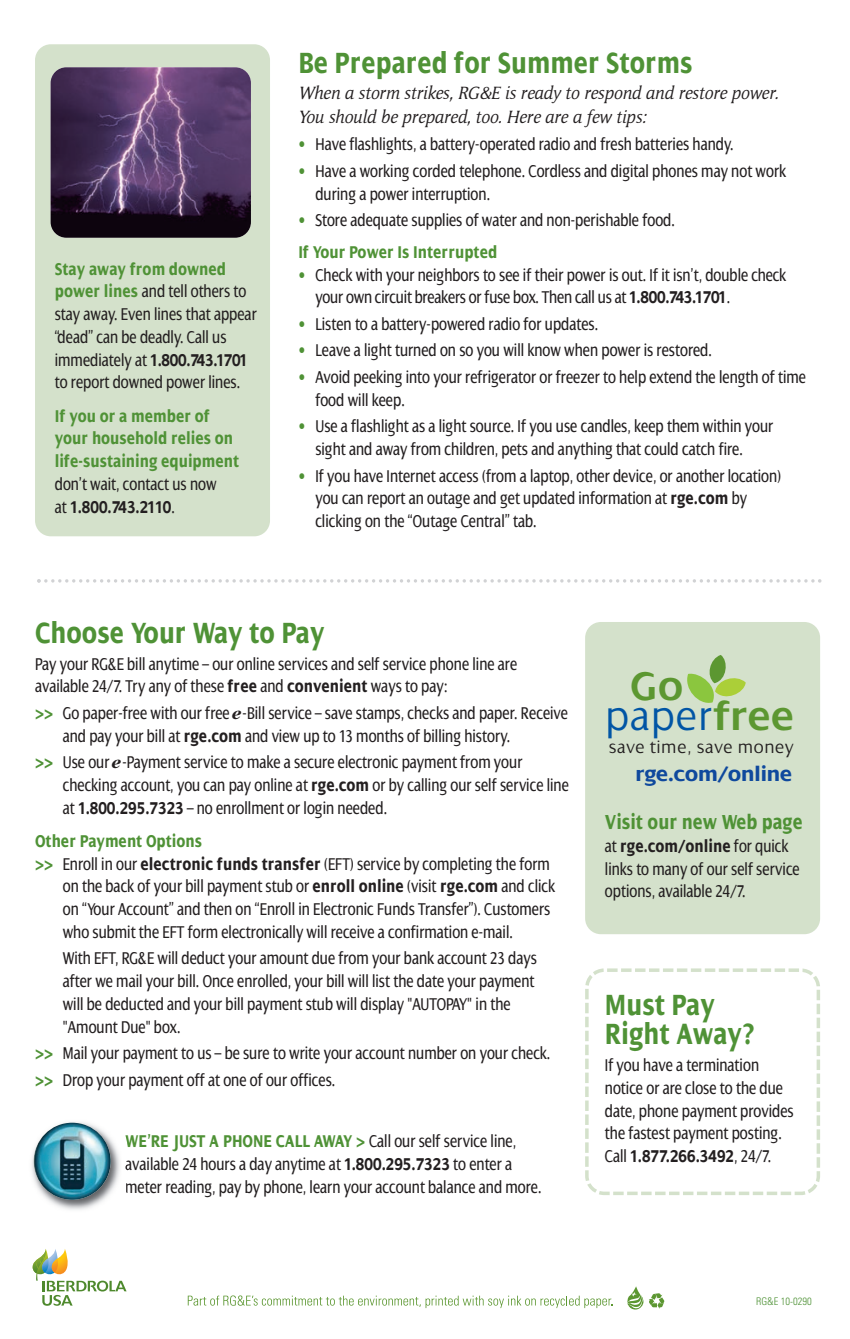
<style>
.page{position:relative;width:850px;height:1339px;background:#fff}
.page>*{position:absolute;margin:0;border:0;box-sizing:border-box;transform-origin:0 0}
.t1{font:300 43.05px "Dialog";letter-spacing:.02em;color:#0155a5}
.t2{font:600 43.05px "Dialog";color:#5c9731}
.t3{font:700 condensed 31.5px/29.8px "Dialog";color:#4f9236}
.t4{font:700 condensed 21.88px "Dialog";color:#4f9236}
.t5{font:700 21.88px "Dialog";color:#0f499d}
.t6{font:condensed 18.38px/22.8px "Dialog";color:#231f20}
.t7{font:italic 18.38px/24.5px "Memento";letter-spacing:-.005em;color:#231f20}
.t8{font:700 condensed 18.38px/22.8px "Dialog";color:#4f9236}
.t9{font:300 18.38px "Dialog";letter-spacing:.03em;color:#231f20}
.t10{font:300 condensed 10.5px "Univers";color:#4f9236}
.s1{font-weight:700;color:#4f9236}
.s2{font-weight:700}
.s3{color:#4f9236}
.s4{font-family:"Univers";font-weight:700;color:#4f9236}
.s5{font-family:"Garamond";font-weight:700;font-style:italic;font-stretch:normal}
.s6{font-weight:600;color:#5c9731}
</style>
<div class="page">
<div style="left:585px;top:622px;width:235px;height:312px;background:#d4e1cb;border-radius:16px"></div>
<svg style="left:585px;top:968px;width:235px;height:227px"></svg>
<svg style="left:595px;top:1188px;width:18px;height:7px"></svg>
<div style="left:35px;top:44px;width:235px;height:492px;background:#d4e1cb;border-radius:16px"></div>
<svg style="left:37px;top:579px;width:784px;height:4px"></svg>
<svg style="left:33px;top:1249px;width:94px;height:56px"></svg>
<svg style="left:627px;top:1286px;width:38px;height:23px"></svg>
<svg style="left:188px;top:1295px;width:424px;height:13px"></svg>
<img style="left:51px;top:67px;width:200px;height:171px;border-radius:16px">
<img style="left:31px;top:1122px;width:89px;height:88px">
<img style="left:34px;top:1122px;width:77px;height:77px;border-radius:50%">
<svg style="left:687px;top:655px;width:58px;height:48px"></svg>
<p class="t6" style="left:55px;top:257px;width:203px"><span class="s1">Stay away from downed power lines</span> and tell others to stay away. Even lines that appear “dead” can be deadly. Call us immediately at <span class="s2">1.800.743.1701 </span>to report downed power lines.</p>
<p class="t8" style="left:55px;top:404px;width:186px">If you or a member of your household relies on life-sustaining equipment</p>
<p class="t6" style="left:55px;top:472px;width:163px">don’t wait, contact us now at <span class="s2">1.800.743.2110</span>.</p>
<h2 class="t3" style="left:298px;top:47px;width:396px">Be Prepared for Summer Storms</h2>
<p class="t7" style="left:298px;top:80px;width:481px">When a storm strikes, RG&amp;E is ready to respond and restore power.<br>You should be prepared, too. Here are a few tips:</p>
<p class="t6" style="left:298px;top:133px;width:437px"><span class="s3">•</span> Have flashlights, a battery-operated radio and fresh batteries handy.</p>
<p class="t6" style="left:315px;top:159px;width:472px;text-indent:-17px"><span class="s3">•</span> Have a working corded telephone. Cordless and digital phones may not work during a power interruption.</p>
<p class="t6" style="left:298px;top:204px;width:378px;line-height:31.5px"><span class="s3">•</span> Store adequate supplies of water and non-perishable food.<br><span class="s1">If Your Power Is Interrupted</span></p>
<p class="t6" style="left:315px;top:263px;width:472px;text-indent:-17px"><span class="s3">•</span> Check with your neighbors to see if their power is out. If it isn’t, double check your own circuit breakers or fuse box. Then call us at <span class="s2">1.800.743.1701</span>.</p>
<p class="t6" style="left:298px;top:312px;width:301px"><span class="s3">•</span> Listen to a battery-powered radio for updates.</p>
<p class="t6" style="left:298px;top:339px;width:415px"><span class="s3">•</span> Leave a light turned on so you will know when power is restored.</p>
<p class="t6" style="left:315px;top:365px;width:492px;text-indent:-17px"><span class="s3">•</span> Avoid peeking into your refrigerator or freezer to help extend the length of time food will keep.</p>
<p class="t6" style="left:315px;top:415px;width:459px;text-indent:-17px"><span class="s3">•</span> Use a flashlight as a light source. If you use candles, keep them within your sight and away from children, pets and anything that could catch fire.</p>
<p class="t6" style="left:315px;top:464px;width:467px;text-indent:-17px"><span class="s3">•</span> If you have Internet access (from a laptop, other device, or another location) you can report an outage and get updated information at <span class="s2">rge.com</span> by clicking on the “Outage Central” tab.</p>
<h2 class="t3" style="left:35px;top:617px;width:291px">Choose Your Way to Pay</h2>
<p class="t6" style="left:35px;top:652px;width:484px">Pay your RG&amp;E bill anytime – our online services and self service phone line are available 24/7. Try any of these <span class="s2">free</span> and <span class="s2">convenient</span> ways to pay:</p>
<p class="t6" style="left:63px;top:701px;width:507px;text-indent:-28px"><span class="s4">&gt;&gt;</span> Go paper-free with our free <span class="s5">e</span>-Bill service – save stamps, checks and paper. Receive and pay your bill at <span class="s2">rge.com</span> and view up to 13 months of billing history.</p>
<p class="t6" style="left:63px;top:750px;width:507px;text-indent:-28px"><span class="s4">&gt;&gt;</span> Use our <span class="s5">e</span>-Payment service to make a secure electronic payment from your checking account, you can pay online at <span class="s2">rge.com</span> or by calling our self service line at <span class="s2">1.800.295.7323</span> – no enrollment or login needed.</p>
<p class="t8" style="left:35px;top:829px;width:169px">Other Payment Options</p>
<p class="t6" style="left:35px;top:852px;width:516px"><span class="s4">&gt;&gt;</span> Enroll in our <span class="s2">electronic funds transfer</span> (EFT) service by completing the form</p>
<p class="t6" style="left:63px;top:874px;width:494px">on the back of your bill payment stub or <span class="s2">enroll online</span> (visit <span class="s2">rge.com</span> and click</p>
<p class="t6" style="left:63px;top:897px;width:489px">on “Your Account” and then on “Enroll in Electronic Funds Transfer”). Customers</p>
<p class="t6" style="left:63px;top:920px;width:452px">who submit the EFT form electronically will receive a confirmation e-mail.</p>
<p class="t6" style="left:63px;top:946px;width:475px">With EFT, RG&amp;E will deduct your amount due from your bank account 23 days after we mail your bill. Once enrolled, your bill will list the date your payment will be deducted and your bill payment stub will display "AUTOPAY" in the "Amount Due" box.</p>
<p class="t6" style="left:35px;top:1039px;width:517px;line-height:26.6px"><span class="s4">&gt;&gt;</span> Mail your payment to us – be sure to write your account number on your check. <span class="s4">&gt;&gt;</span> Drop your payment off at one of our offices.</p>
<p class="t6" style="left:125px;top:1129px;width:418px"><span class="s1">WE’RE JUST A PHONE CALL AWAY</span> <span class="s4">&gt;</span> Call our self service line, available 24 hours a day anytime at <span class="s2">1.800.295.7323</span> to enter a meter reading, pay by phone, learn your account balance and more.</p>
<h1 class="t2" style="left:631px;top:660px;width:53px">Go</h1>
<h1 class="t1" style="left:605px;top:690px;width:190px">paper<span class="s6">free</span></h1>
<p class="t9" style="left:609px;top:736px;width:186px">save time, save money</p>
<p class="t5" style="left:635px;top:760px;width:158px">rge.com/online</p>
<p class="t4" style="left:605px;top:808px;width:199px">Visit our new Web page</p>
<p class="t6" style="left:605px;top:834px;width:196px">at <span class="s2">rge.com/online</span> for quick links to many of our self service options, available 24/7.</p>
<h2 class="t3" style="left:605px;top:989px;width:151px">Must Pay<br>Right Away?</h2>
<p class="t6" style="left:605px;top:1053px;width:190px">If you have a termination notice or are close to the due date, phone payment provides the fastest payment posting.<br>Call <span class="s2">1.877.266.3492</span>, 24/7.</p>
<p class="t10" style="left:756px;top:1297px;width:57px">RG&amp;E 10-0290</p>
</div>
